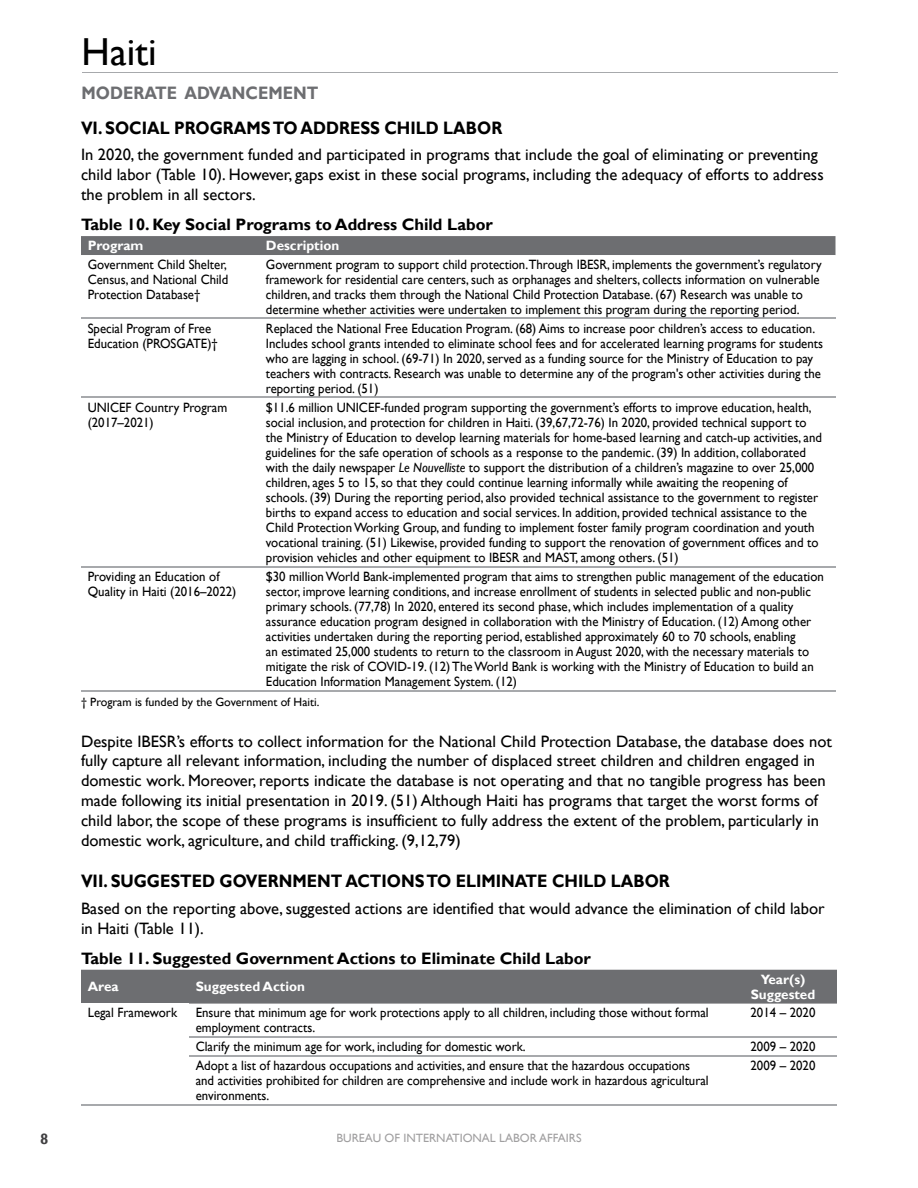
<style>
.page{position:relative;width:918px;height:1188px;background:#fff}
.page>*{position:absolute;margin:0;border:0;box-sizing:border-box;transform-origin:0 0}
.t1{font:39px "Gill Sans";color:#000}
.t2{font:700 18px "Gill Sans";color:#000;scale:.9 1}
.t3{font:700 18px "Gill Sans";color:#6d6e71;scale:.9 1}
.t4{font:16.5px/19.8px "Gill Sans";color:#000}
.t5{font:700 16.5px "Gill Sans";color:#000}
.t6{font:700 15px "Gill Sans";color:#414042}
.t7{font:13.5px/15px "Gill Sans";color:#000;scale:.95 1}
.t8{font:700 13.5px/15px "Gill Sans";color:#fff;text-align:center}
.t9{font:12px "Gill Sans";color:#000}
.t10{font:12px "Gill Sans";color:#a09fa0}
.s1{font-style:italic}
</style>
<div class="page">
<hr style="left:82px;top:72px;width:756px;height:1px;background:#a7a9ac">
<div style="left:81px;top:236px;width:755px;height:19px;background:#6d6e71"></div>
<svg style="left:81px;top:317px;width:178px;height:251px"></svg>
<svg style="left:259px;top:317px;width:577px;height:251px"></svg>
<hr style="left:81px;top:318px;width:178px;height:1px;background:#a7a9ac">
<hr style="left:259px;top:318px;width:577px;height:1px;background:#a7a9ac">
<hr style="left:81px;top:397px;width:178px;height:1px;background:#a7a9ac">
<hr style="left:259px;top:397px;width:577px;height:1px;background:#a7a9ac">
<hr style="left:81px;top:566px;width:178px;height:1px;background:#a7a9ac">
<hr style="left:259px;top:566px;width:577px;height:1px;background:#a7a9ac">
<hr style="left:81px;top:690px;width:178px;height:1px;background:#a7a9ac">
<hr style="left:259px;top:690px;width:577px;height:1px;background:#a7a9ac">
<div style="left:81px;top:970px;width:756px;height:34px;background:#6d6e71"></div>
<hr style="left:189px;top:1036px;width:540px;height:2px;background:#a7a9ac">
<hr style="left:729px;top:1036px;width:108px;height:2px;background:#a7a9ac">
<hr style="left:189px;top:1055px;width:540px;height:2px;background:#a7a9ac">
<hr style="left:729px;top:1055px;width:108px;height:2px;background:#a7a9ac">
<hr style="left:189px;top:1104px;width:540px;height:2px;background:#a7a9ac">
<hr style="left:729px;top:1104px;width:108px;height:2px;background:#a7a9ac">
<hr style="left:81px;top:1104px;width:108px;height:2px;background:#a7a9ac">
<h1 class="t1" style="left:82px;top:29px;width:77px">Haiti</h1>
<h2 class="t3" style="left:82px;top:82px;width:264px">MODERATE ADVANCEMENT</h2>
<h2 class="t2" style="left:81px;top:117px;width:470px">VI. SOCIAL PROGRAMS TO ADDRESS CHILD LABOR</h2>
<p class="t4" style="left:81px;top:145px;width:744px">In 2020, the government funded and participated in programs that include the goal of eliminating or preventing child labor (Table 10). However, gaps exist in these social programs, including the adequacy of efforts to address the problem in all sectors.</p>
<p class="t5" style="left:81px;top:215px;width:413px">Table 10. Key Social Programs to Address Child Labor</p>
<p class="t8" style="left:88px;top:239px;width:57px">Program</p>
<p class="t8" style="left:266px;top:239px;width:75px">Description</p>
<p class="t7" style="left:88px;top:257px;width:149px;text-align:justify">Government Child Shelter, Census, and National Child Protection Database†</p>
<p class="t7" style="left:266px;top:257px;width:587px">Government program to support child protection.Through IBESR, implements the government’s regulatory framework for residential care centers, such as orphanages and shelters, collects information on vulnerable children, and tracks them through the National Child Protection Database. (67) Research was unable to determine whether activities were undertaken to implement this program during the reporting period.</p>
<p class="t7" style="left:88px;top:321px;width:138px">Special Program of Free<br>Education (PROSGATE)†</p>
<p class="t7" style="left:266px;top:321px;width:588px">Replaced the National Free Education Program. (68) Aims to increase poor children’s access to education.<br>Includes school grants intended to eliminate school fees and for accelerated learning programs for students who are lagging in school. (69-71) In 2020, served as a funding source for the Ministry of Education to pay teachers with contracts. Research was unable to determine any of the program's other activities during the reporting period. (51)</p>
<p class="t7" style="left:88px;top:400px;width:148px">UNICEF Country Program (2017–2021)</p>
<p class="t7" style="left:266px;top:400px;width:587px">$11.6 million UNICEF-funded program supporting the government’s efforts to improve education, health, social inclusion, and protection for children in Haiti. (39,67,72-76) In 2020, provided technical support to the Ministry of Education to develop learning materials for home-based learning and catch-up activities, and guidelines for the safe operation of schools as a response to the pandemic. (39) In addition, collaborated with the daily newspaper <span class="s1">Le Nouvelliste</span> to support the distribution of a children’s magazine to over 25,000 children, ages 5 to 15, so that they could continue learning informally while awaiting the reopening of schools. (39) During the reporting period, also provided technical assistance to the government to register births to expand access to education and social services. In addition, provided technical assistance to the Child Protection Working Group, and funding to implement foster family program coordination and youth vocational training. (51) Likewise, provided funding to support the renovation of government offices and to provision vehicles and other equipment to IBESR and MAST, among others. (51)</p>
<p class="t7" style="left:88px;top:569px;width:158px">Providing an Education of<br>Quality in Haiti (2016–2022)</p>
<p class="t7" style="left:266px;top:569px;width:589px">$30 million World Bank-implemented program that aims to strengthen public management of the education sector, improve learning conditions, and increase enrollment of students in selected public and non-public primary schools. (77,78) In 2020, entered its second phase, which includes implementation of a quality assurance education program designed in collaboration with the Ministry of Education. (12) Among other activities undertaken during the reporting period, established approximately 60 to 70 schools, enabling<br>an estimated 25,000 students to return to the classroom in August 2020, with the necessary materials to mitigate the risk of COVID-19. (12) The World Bank is working with the Ministry of Education to build an Education Information Management System. (12)</p>
<p class="t9" style="left:81px;top:695px;width:240px">† Program is funded by the Government of Haiti.</p>
<p class="t4" style="left:81px;top:731px;width:753px">Despite IBESR’s efforts to collect information for the National Child Protection Database, the database does not fully capture all relevant information, including the number of displaced street children and children engaged in domestic work. Moreover, reports indicate the database is not operating and that no tangible progress has been made following its initial presentation in 2019. (51) Although Haiti has programs that target the worst forms of child labor, the scope of these programs is insufficient to fully address the extent of the problem, particularly in domestic work, agriculture, and child trafficking. (9,12,79)</p>
<h2 class="t2" style="left:81px;top:870px;width:656px">VII. SUGGESTED GOVERNMENT ACTIONS TO ELIMINATE CHILD LABOR</h2>
<p class="t4" style="left:81px;top:899px;width:745px">Based on the reporting above, suggested actions are identified that would advance the elimination of child labor in Haiti (Table 11).</p>
<p class="t5" style="left:81px;top:948px;width:511px">Table 11. Suggested Government Actions to Eliminate Child Labor</p>
<p class="t8" style="left:88px;top:980px;width:32px">Area</p>
<p class="t8" style="left:196px;top:980px;width:111px">Suggested Action</p>
<p class="t8" style="left:751px;top:972px;width:66px">Year(s)<br>Suggested</p>
<p class="t7" style="left:88px;top:1005px;width:96px">Legal Framework</p>
<p class="t7" style="left:196px;top:1005px;width:541px">Ensure that minimum age for work protections apply to all children, including those without formal employment contracts.</p>
<p class="t7" style="left:751px;top:1005px;width:70px">2014 – 2020</p>
<p class="t7" style="left:196px;top:1039px;width:349px">Clarify the minimum age for work, including for domestic work.</p>
<p class="t7" style="left:751px;top:1039px;width:70px">2009 – 2020</p>
<p class="t7" style="left:196px;top:1059px;width:541px">Adopt a list of hazardous occupations and activities, and ensure that the hazardous occupations and activities prohibited for children are comprehensive and include work in hazardous agricultural environments.</p>
<p class="t7" style="left:751px;top:1059px;width:70px">2009 – 2020</p>
<p class="t6" style="left:40px;top:1130px;width:10px">8</p>
<p class="t10" style="left:336px;top:1131px;width:247px">BUREAU OF INTERNATIONAL LABOR AFFAIRS</p>
</div>
